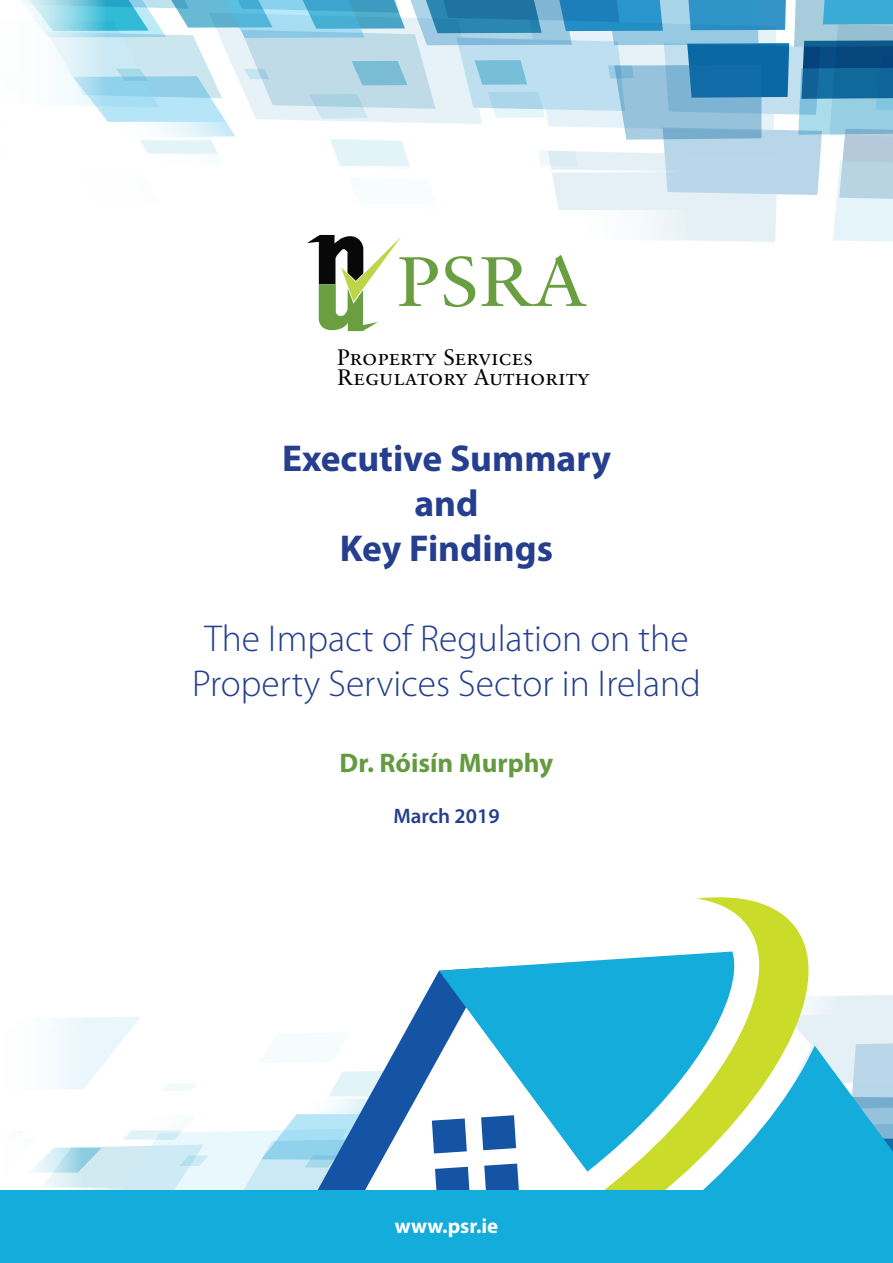
<style>
.page{position:relative;width:893px;height:1263px;background:#fff}
.page>*{position:absolute;margin:0;border:0;box-sizing:border-box;transform-origin:0 0}
.t1{font:70.05px "Sabon";color:#699f41;scale:1.11 1}
.t2{font:300 37.5px/45px "Myriad Pro";color:#253f8e;text-align:center}
.t3{font:700 37.5px/45px "Myriad Pro";color:#253f8e;text-align:center}
.t4{font:700 27px "Myriad Pro";color:#649b41}
.t5{font:22.35px/19.6px "Sabon Roman SC";color:#000001}
.t6{font:700 21px "Myriad Pro";color:#fff}
.t7{font:600 21px "Myriad Pro";color:#253f8e}
</style>
<div class="page">
<svg style="left:20px;top:0;width:873px;height:331px"></svg>
<svg style="left:0;top:995px;width:893px;height:196px"></svg>
<svg style="left:311px;top:897px;width:529px;height:294px"></svg>
<div style="left:0;top:1191px;width:893px;height:72px;background:#13acdb"></div>
<h1 class="t1" style="left:397px;top:240px;width:173px">PSRA</h1>
<p class="t5" style="left:337px;top:348px;width:254px">Property Services<br>Regulatory Authority</p>
<p class="t3" style="left:282px;top:435px;width:330px">Executive Summary and<br>Key Findings</p>
<p class="t2" style="left:192px;top:617px;width:510px">The Impact of Regulation on the<br>Property Services Sector in Ireland</p>
<p class="t4" style="left:340px;top:745px;width:215px">Dr. Róisín Murphy</p>
<p class="t7" style="left:393px;top:802px;width:108px">March 2019</p>
<p class="t6" style="left:395px;top:1212px;width:105px">www.psr.ie</p>
</div>
